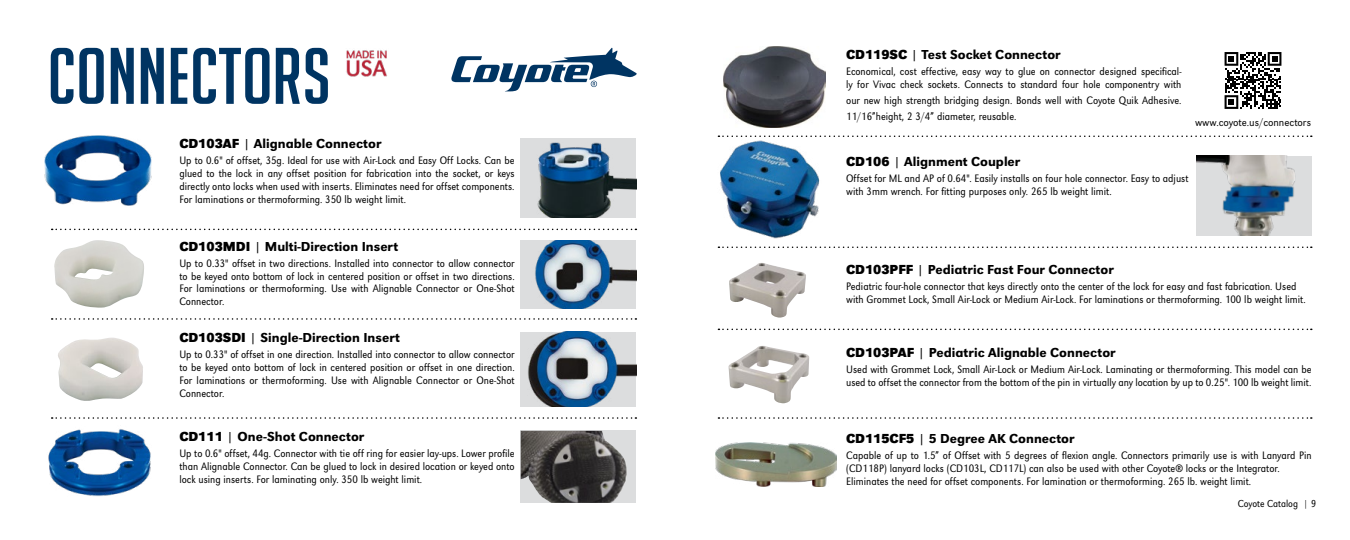
<style>
.page{position:relative;width:1350px;height:540px;background:#fff}
.page>*{position:absolute;margin:0;border:0;box-sizing:border-box;transform-origin:0 0}
.t1{font:78px "Big Noodle Titling";color:#003462}
.t2{font:500 13.5px "URW Grotesk";color:#000}
.t3{font:300 11.25px/12.8px "URW Grotesk Ext Nar";color:#000}
.t4{font:300 11.25px "URW Grotesk Nar";color:#000}
.t5{font:300 10.5px "URW Grotesk Ext Nar";color:#000}
.s1{font-weight:700}
</style>
<div class="page">
<div style="left:521px;top:138px;width:115px;height:80px;background:#dcddde"></div>
<img style="left:537px;top:142px;width:99px;height:76px">
<div style="left:521px;top:431px;width:115px;height:72px;background:#dcddde"></div>
<img style="left:521px;top:431px;width:106px;height:72px">
<div style="left:521px;top:240px;width:115px;height:68px;background:#dcddde"></div>
<img style="left:535px;top:240px;width:101px;height:68px">
<img style="left:522px;top:332px;width:114px;height:74px">
<img style="left:44px;top:135px;width:108px;height:71px">
<img style="left:54px;top:240px;width:90px;height:68px">
<img style="left:58px;top:338px;width:85px;height:63px">
<img style="left:48px;top:429px;width:103px;height:67px">
<svg style="left:52px;top:229px;width:584px;height:1px"></svg>
<svg style="left:52px;top:318px;width:584px;height:2px"></svg>
<svg style="left:52px;top:417px;width:584px;height:2px"></svg>
<img style="left:346px;top:50px;width:41px;height:27px">
<svg style="left:451px;top:48px;width:186px;height:43px"></svg>
<img style="left:1196px;top:156px;width:116px;height:80px">
<img style="left:720px;top:140px;width:100px;height:99px">
<img style="left:729px;top:263px;width:77px;height:55px">
<img style="left:728px;top:346px;width:81px;height:57px">
<svg style="left:718px;top:247px;width:594px;height:1px"></svg>
<svg style="left:718px;top:329px;width:594px;height:1px"></svg>
<svg style="left:718px;top:417px;width:594px;height:2px"></svg>
<svg style="left:718px;top:136px;width:594px;height:1px"></svg>
<img style="left:723px;top:46px;width:103px;height:82px">
<img style="left:715px;top:443px;width:121px;height:43px">
<svg style="left:1225px;top:52px;width:56px;height:57px"></svg>
<h1 class="t1" style="left:47px;top:34px;width:285px">CONNECTORS</h1>
<p class="t2" style="left:179px;top:136px;width:204px"><span class="s1">CD103AF</span> | Alignable Connector</p>
<p class="t3" style="left:179px;top:154px;width:337px;text-align:justify">Up to 0.6" of offset, 35g. Ideal for use with Air-Lock and Easy Off Locks. Can be glued to the lock in any offset position for fabrication into the socket, or keys directly onto locks when used with inserts. Eliminates need for offset components.<br>For laminations or thermoforming. 350 lb weight limit.</p>
<p class="t2" style="left:179px;top:238px;width:221px"><span class="s1">CD103MDI</span> | Multi-Direction Insert</p>
<p class="t3" style="left:179px;top:257px;width:337px;text-align:justify">Up to 0.33" offset in two directions. Installed into connector to allow connector to be keyed onto bottom of lock in centered position or offset in two directions.<br>For laminations or thermoforming. Use with Alignable Connector or One-Shot Connector.</p>
<p class="t2" style="left:179px;top:330px;width:222px"><span class="s1">CD103SDI</span> | Single-Direction Insert</p>
<p class="t3" style="left:179px;top:348px;width:337px;text-align:justify">Up to 0.33" of offset in one direction. Installed into connector to allow connector to be keyed onto bottom of lock in centered position or offset in one direction.<br>For laminations or thermoforming. Use with Alignable Connector or One-Shot Connector.</p>
<p class="t2" style="left:179px;top:429px;width:186px"><span class="s1">CD111</span> | One-Shot Connector</p>
<p class="t3" style="left:179px;top:447px;width:337px;text-align:justify">Up to 0.6" offset, 44g. Connector with tie off ring for easier lay-ups. Lower profile than Alignable Connector. Can be glued to lock in desired location or keyed onto lock using inserts. For laminating only. 350 lb weight limit.</p>
<p class="t2" style="left:846px;top:47px;width:216px"><span class="s1">CD119SC</span> | Test Socket Connector</p>
<p class="t3" style="left:846px;top:65px;width:337px">Economical, cost effective, easy way to glue on connector designed specifical&shy;ly for Vivac check sockets. Connects to standard four hole componentry with</p>
<p class="t3" style="left:846px;top:92px;width:337px;line-height:15.8px">our new high strength bridging design. Bonds well with Coyote Quik Adhesive.<br>11/16”height, 2 3/4” diameter, reusable.</p>
<p class="t2" style="left:846px;top:154px;width:176px"><span class="s1">CD106</span> | Alignment Coupler</p>
<p class="t3" style="left:846px;top:172px;width:344px">Offset for ML and AP of 0.64". Easily installs on four hole connector. Easy to adjust with 3mm wrench. For fitting purposes only. 265 lb weight limit.</p>
<p class="t4" style="left:1195px;top:116px;width:118px">www.coyote.us/connectors</p>
<p class="t2" style="left:846px;top:262px;width:269px"><span class="s1">CD103PFF</span> | Pediatric Fast Four Connector</p>
<p class="t3" style="left:846px;top:280px;width:461px">Pediatric four-hole connector that keys directly onto the center of the lock for easy and fast fabrication. Used with Grommet Lock, Small Air-Lock or Medium Air-Lock. For laminations or thermoforming. 100 lb weight limit.</p>
<p class="t2" style="left:846px;top:345px;width:271px"><span class="s1">CD103PAF</span> | Pediatric Alignable Connector</p>
<p class="t3" style="left:846px;top:363px;width:467px">Used with Grommet Lock, Small Air-Lock or Medium Air-Lock. Laminating or thermoforming. This model can be used to offset the connector from the bottom of the pin in virtually any location by up to 0.25". 100 lb weight limit.</p>
<p class="t2" style="left:846px;top:431px;width:230px"><span class="s1">CD115CF5</span> | 5 Degree AK Connector</p>
<p class="t3" style="left:846px;top:449px;width:467px">Capable of up to 1.5” of Offset with 5 degrees of flexion angle. Connectors primarily use is with Lanyard Pin (CD118P) lanyard locks (CD103L, CD117L) can also be used with other Coyote® locks or the Integrator.<br>Eliminates the need for offset components. For lamination or thermoforming. 265 lb. weight limit.</p>
<p class="t5" style="left:1238px;top:497px;width:80px">Coyote Catalog | 9</p>
</div>
